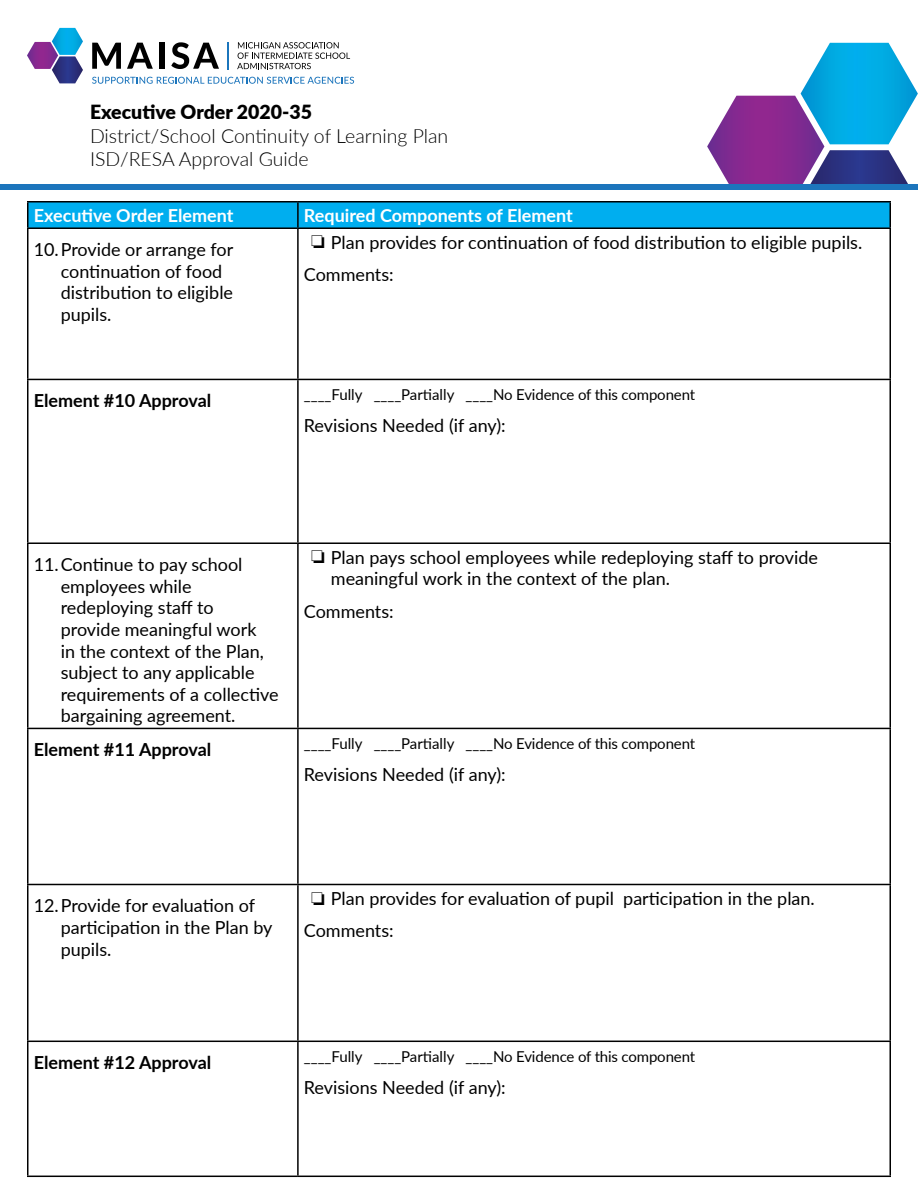
<style>
.page{position:relative;width:918px;height:1188px;background:#fff}
.page>*{position:absolute;margin:0;border:0;box-sizing:border-box;transform-origin:0 0}
.t1{font:300 19.5px/23.4px "Lato";color:#000}
.t2{font:900 19.5px "Lato";color:#000}
.t3{font:18px/21.6px "Lato";color:#000}
.t4{font:700 18px "Lato";color:#000}
.t5{font:700 18px "Lato";color:#fff}
.t6{font:15px "Lato";letter-spacing:-.01em;color:#000}
</style>
<div class="page">
<svg style="left:92px;top:43px;width:29px;height:26px"></svg>
<svg style="left:127px;top:43px;width:26px;height:26px"></svg>
<div style="left:159px;top:43px;width:5px;height:26px;background:#000"></div>
<svg style="left:171px;top:42px;width:48px;height:27px"></svg>
<svg style="left:227px;top:42px;width:1px;height:27px"></svg>
<svg style="left:237px;top:42px;width:113px;height:27px"></svg>
<svg style="left:92px;top:77px;width:262px;height:7px"></svg>
<svg style="left:27px;top:28px;width:56px;height:55px"></svg>
<svg style="left:707px;top:43px;width:211px;height:141px"></svg>
<div style="left:0;top:184px;width:918px;height:6px;background:#1c75bc"></div>
<hr style="left:27px;top:201px;width:271px;height:1px;background:#000">
<hr style="left:298px;top:201px;width:593px;height:1px;background:#000">
<div style="left:27px;top:202px;width:864px;height:25px;background:#00aeef"></div>
<hr style="left:27px;top:227px;width:271px;height:2px;background:#000">
<hr style="left:27px;top:229px;width:1px;height:150px;background:#000">
<hr style="left:298px;top:227px;width:593px;height:2px;background:#000">
<hr style="left:297px;top:229px;width:2px;height:150px;background:#000">
<hr style="left:890px;top:229px;width:1px;height:150px;background:#000">
<hr style="left:27px;top:379px;width:271px;height:1px;background:#000">
<hr style="left:27px;top:380px;width:1px;height:162px;background:#000">
<hr style="left:298px;top:379px;width:593px;height:1px;background:#000">
<hr style="left:297px;top:380px;width:2px;height:162px;background:#000">
<hr style="left:890px;top:380px;width:1px;height:162px;background:#000">
<hr style="left:27px;top:542px;width:271px;height:2px;background:#000">
<hr style="left:27px;top:544px;width:1px;height:184px;background:#000">
<hr style="left:298px;top:542px;width:593px;height:2px;background:#000">
<hr style="left:297px;top:544px;width:2px;height:184px;background:#000">
<hr style="left:890px;top:544px;width:1px;height:184px;background:#000">
<hr style="left:27px;top:728px;width:271px;height:1px;background:#000">
<hr style="left:27px;top:729px;width:1px;height:155px;background:#000">
<hr style="left:298px;top:728px;width:593px;height:1px;background:#000">
<hr style="left:297px;top:729px;width:2px;height:155px;background:#000">
<hr style="left:890px;top:729px;width:1px;height:155px;background:#000">
<hr style="left:27px;top:884px;width:271px;height:1px;background:#000">
<hr style="left:27px;top:885px;width:1px;height:156px;background:#000">
<hr style="left:298px;top:884px;width:593px;height:1px;background:#000">
<hr style="left:297px;top:885px;width:2px;height:156px;background:#000">
<hr style="left:890px;top:885px;width:1px;height:156px;background:#000">
<hr style="left:27px;top:1041px;width:271px;height:1px;background:#000">
<hr style="left:27px;top:1042px;width:1px;height:134px;background:#000">
<hr style="left:298px;top:1041px;width:593px;height:1px;background:#000">
<hr style="left:297px;top:1042px;width:2px;height:134px;background:#000">
<hr style="left:890px;top:1042px;width:1px;height:134px;background:#000">
<hr style="left:27px;top:1176px;width:271px;height:1px;background:#000">
<hr style="left:298px;top:1176px;width:593px;height:1px;background:#000">
<p class="t2" style="left:90px;top:98px;width:224px">Executive Order 2020-35</p>
<p class="t1" style="left:90px;top:123px;width:360px">District/School Continuity of Learning Plan<br>ISD/RESA Approval Guide</p>
<p class="t5" style="left:34px;top:202px;width:201px">Executive Order Element</p>
<p class="t5" style="left:304px;top:202px;width:271px">Required Components of Element</p>
<p class="t3" style="left:61px;top:238px;width:174px;text-indent:-27px">10.Provide or arrange for continuation of food distribution to eligible pupils.</p>
<p class="t3" style="left:304px;top:225px;width:560px;line-height:32.4px;text-indent:7px">❏ Plan provides for continuation of food distribution to eligible pupils.<br>Comments:</p>
<p class="t4" style="left:34px;top:388px;width:179px">Element #10 Approval</p>
<p class="t6" style="left:304px;top:384px;width:393px">____Fully ____Partially ____No Evidence of this component</p>
<p class="t3" style="left:304px;top:414px;width:203px">Revisions Needed (if any):</p>
<p class="t3" style="left:61px;top:553px;width:219px;text-indent:-27px">11.Continue to pay school employees while redeploying staff to<br>provide meaningful work<br>in the context of the Plan, subject to any applicable requirements of a collective bargaining agreement.</p>
<p class="t3" style="left:331px;top:546px;width:489px;text-indent:-20px">❏ Plan pays school employees while redeploying staff to provide meaningful work in the context of the plan.</p>
<p class="t3" style="left:304px;top:600px;width:91px">Comments:</p>
<p class="t4" style="left:34px;top:737px;width:179px">Element #11 Approval</p>
<p class="t6" style="left:304px;top:733px;width:393px">____Fully ____Partially ____No Evidence of this component</p>
<p class="t3" style="left:304px;top:763px;width:203px">Revisions Needed (if any):</p>
<p class="t3" style="left:61px;top:894px;width:213px;text-indent:-27px">12.Provide for evaluation of participation in the Plan by pupils.</p>
<p class="t3" style="left:304px;top:881px;width:512px;line-height:32.4px;text-indent:7px">❏ Plan provides for evaluation of pupil participation in the plan.<br>Comments:</p>
<p class="t4" style="left:34px;top:1049px;width:179px">Element #12 Approval</p>
<p class="t6" style="left:304px;top:1046px;width:393px">____Fully ____Partially ____No Evidence of this component</p>
<p class="t3" style="left:304px;top:1076px;width:203px">Revisions Needed (if any):</p>
</div>
